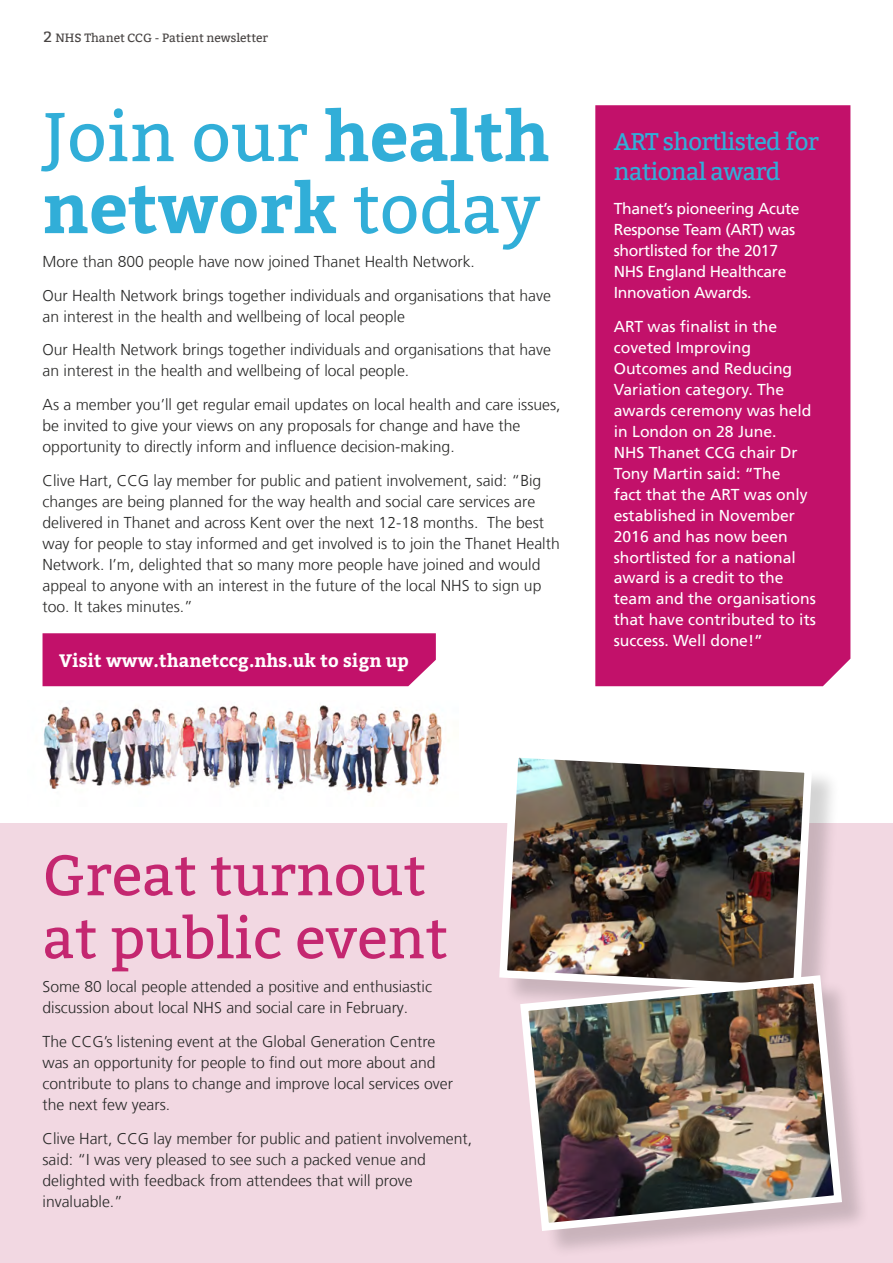
<style>
.page{position:relative;width:893px;height:1263px;background:#fff}
.page>*{position:absolute;margin:0;border:0;box-sizing:border-box;transform-origin:0 0}
.t1{font:700 69px/72px "Bitter";color:#31aed8}
.t2{font:57px/63px "Bitter";color:#c42770}
.t3{font:24px/30px "Bitter";letter-spacing:-.03em;color:#31aed8}
.t4{font:700 18px "Bitter";color:#fff}
.t5{font:300 15.75px/21px "Frutiger LT";color:#282827}
.t6{font:15.75px/21px "Frutiger LT";color:#fff}
.t7{font:15.75px/21px "Frutiger LT";letter-spacing:-.02em;color:#fff}
.t8{font:12px "Bitter";color:#484443}
.s1{font-size:15px}
.s2{font-weight:400}
</style>
<div class="page">
<div style="left:595px;top:105px;width:255px;height:581px;background:#c2116a"></div>
<div style="left:0;top:823px;width:893px;height:440px;background:#f2d8e2"></div>
<div style="left:43px;top:633px;width:393px;height:53px;background:#c2116a"></div>
<img style="left:43px;top:705px;width:399px;height:88px">
<div style="left:503px;top:754px;width:338px;height:267px;background:#000;opacity:.17"></div>
<img style="left:499px;top:754px;width:317px;height:243px">
<div style="left:524px;top:979px;width:347px;height:280px;background:#000;opacity:.17"></div>
<img style="left:516px;top:971px;width:330px;height:264px">
<p class="t8" style="left:43px;top:31px;width:226px"><span class="s1">2</span> NHS Thanet CCG - Patient newsletter</p>
<h1 class="t1" style="left:43px;top:101px;width:509px"><span class="s2">Join our</span> health network <span class="s2">today</span></h1>
<p class="t5" style="left:43px;top:245px;width:510px;line-height:33.8px">More than 800 people have now joined Thanet Health Network.<br>Our Health Network brings together individuals and organisations that have</p>
<p class="t5" style="left:43px;top:300px;width:510px;line-height:33.8px">an interest in the health and wellbeing of local people<br>Our Health Network brings together individuals and organisations that have</p>
<p class="t5" style="left:43px;top:354px;width:520px;line-height:33.8px">an interest in the health and wellbeing of local people.<br>As a member you’ll get regular email updates on local health and care issues,</p>
<p class="t5" style="left:43px;top:415px;width:479px">be invited to give your views on any proposals for change and have the opportunity to directly inform and influence decision-making.</p>
<p class="t5" style="left:43px;top:470px;width:519px">Clive Hart, CCG lay member for public and patient involvement, said: “Big changes are being planned for the way health and social care services are delivered in Thanet and across Kent over the next 12-18 months. The best way for people to stay informed and get involved is to join the Thanet Health Network. I’m, delighted that so many more people have joined and would appeal to anyone with an interest in the future of the local NHS to sign up too. It takes minutes.”</p>
<p class="t4" style="left:59px;top:650px;width:351px">Visit www.thanetccg.nhs.uk to sign up</p>
<h3 class="t3" style="left:614px;top:127px;width:207px">ART shortlisted for national award</h3>
<p class="t7" style="left:614px;top:198px;width:187px">Thanet’s pioneering Acute<br>Response Team (ART) was shortlisted for the 2017<br>NHS England Healthcare<br>Innovation Awards.</p>
<p class="t6" style="left:614px;top:316px;width:204px">ART was finalist in the coveted Improving<br>Outcomes and Reducing<br>Variation category. The awards ceremony was held in London on 28 June.<br>NHS Thanet CCG chair Dr<br>Tony Martin said: “The<br>fact that the ART was only established in November<br>2016 and has now been shortlisted for a national award is a credit to the team and the organisations that have contributed to its success. Well done!”</p>
<h2 class="t2" style="left:43px;top:845px;width:407px">Great turnout at public event</h2>
<p class="t5" style="left:43px;top:976px;width:391px">Some 80 local people attended a positive and enthusiastic discussion about local NHS and social care in February.</p>
<p class="t5" style="left:43px;top:1031px;width:412px">The CCG’s listening event at the Global Generation Centre was an opportunity for people to find out more about and contribute to plans to change and improve local services over the next few years.</p>
<p class="t5" style="left:43px;top:1128px;width:431px">Clive Hart, CCG lay member for public and patient involvement, said: “I was very pleased to see such a packed venue and delighted with feedback from attendees that will prove invaluable.”</p>
</div>
